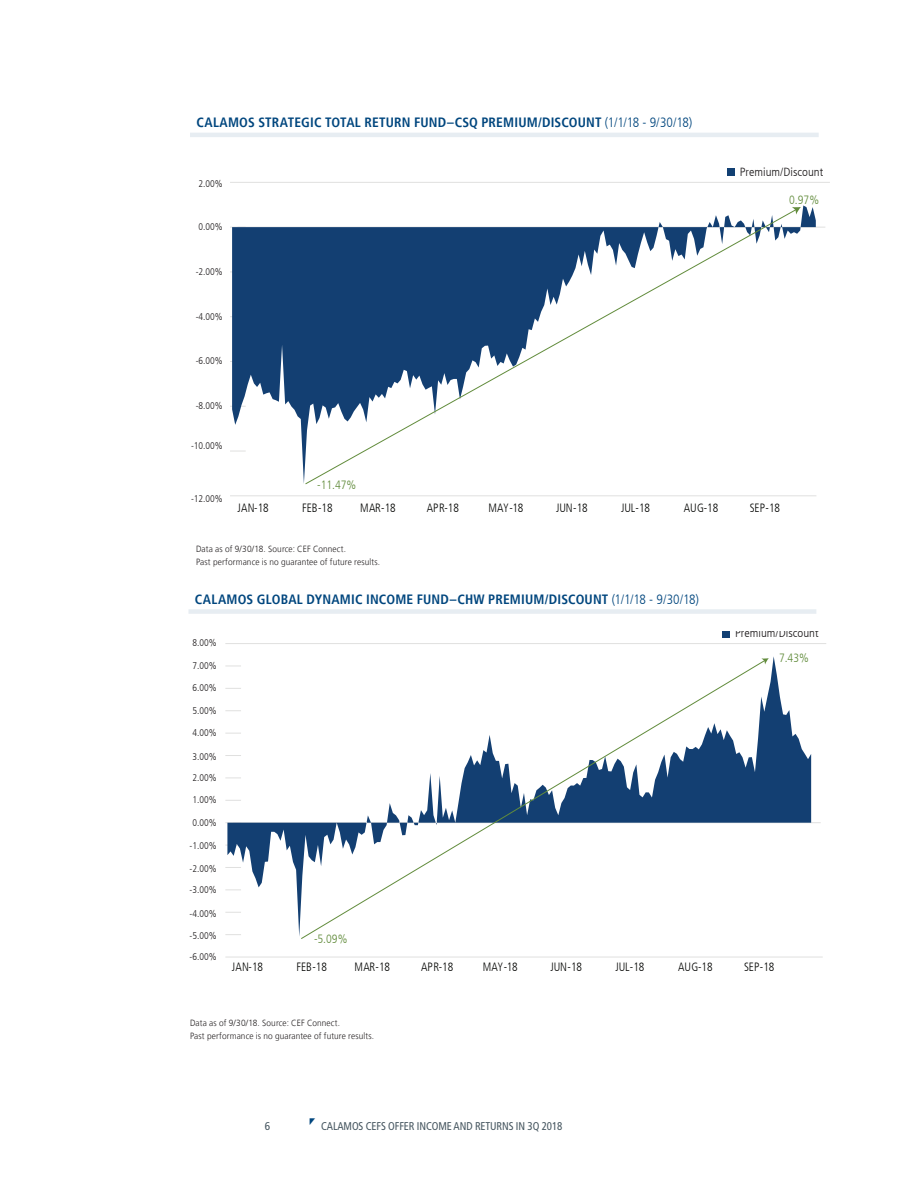
<style>
.page{position:relative;width:918px;height:1188px;background:#fff}
.page>*{position:absolute;margin:0;border:0;box-sizing:border-box;transform-origin:0 0}
.t1{font:700 condensed 13.5px "Frutiger LT";letter-spacing:.015em;color:#00467e}
.t2{font:300 condensed 12px "Frutiger LT";letter-spacing:-.005em;color:#040503;scale:.96 1}
.t3{font:300 condensed 12px "Frutiger LT";color:#628c3c}
.t4{font:300 condensed 11.85px "Frutiger LT";color:#201d1e;scale:1.07 1}
.t5{font:condensed 11.25px "Frutiger LT";letter-spacing:-.01em;color:#45555f}
.t6{font:300 condensed 9.75px "Frutiger LT";color:#201d1e}
.t7{font:300 9px/13px "Frutiger LT";letter-spacing:.015em;color:#231f20;scale:.92 1}
.s1{font-weight:300}
</style>
<div class="page">
<div style="left:189px;top:609px;width:627px;height:5px;background:#e7edf2"></div>
<div style="left:722px;top:631px;width:8px;height:6px;background:#124073"></div>
<hr style="left:233px;top:822px;width:587px;height:1px;background:#e0e0df">
<hr style="left:226px;top:957px;width:596px;height:1px;background:#e0e0df">
<hr style="left:226px;top:643px;width:600px;height:1px;background:#e0e0df">
<svg style="left:227px;top:656px;width:584px;height:280px"></svg>
<svg style="left:300px;top:659px;width:466px;height:280px"></svg>
<svg style="left:761px;top:658px;width:8px;height:6px"></svg>
<hr style="left:190px;top:133px;width:629px;height:4px;background:#e7edf2">
<div style="left:727px;top:169px;width:8px;height:7px;background:#124073"></div>
<hr style="left:238px;top:227px;width:587px;height:1px;background:#e0e0df">
<hr style="left:231px;top:495px;width:585px;height:1px;background:#e0e0df">
<hr style="left:231px;top:182px;width:598px;height:1px;background:#e0e0df">
<svg style="left:232px;top:205px;width:584px;height:279px"></svg>
<svg style="left:304px;top:208px;width:493px;height:277px"></svg>
<svg style="left:792px;top:207px;width:9px;height:8px"></svg>
<h1 class="t1" style="left:196px;top:115px;width:497px">CALAMOS STRATEGIC TOTAL RETURN FUND–CSQ PREMIUM/DISCOUNT <span class="s1">(1/1/18 - 9/30/18)</span></h1>
<p class="t6" style="left:199px;top:178px;width:26px">2.00%</p>
<p class="t6" style="left:199px;top:221px;width:26px">0.00%</p>
<p class="t6" style="left:196px;top:266px;width:29px">-2.00%</p>
<p class="t6" style="left:196px;top:311px;width:29px">-4.00%</p>
<p class="t6" style="left:196px;top:355px;width:29px">-6.00%</p>
<p class="t6" style="left:196px;top:400px;width:29px">-8.00%</p>
<p class="t6" style="left:191px;top:440px;width:33px">-10.00%</p>
<h2 class="t3" style="left:317px;top:478px;width:41px">-11.47%</h2>
<h3 class="t4" style="left:740px;top:165px;width:79px">Premium/Discount</h3>
<h2 class="t3" style="left:789px;top:193px;width:31px">0.97%</h2>
<p class="t6" style="left:191px;top:493px;width:33px">-12.00%</p>
<h2 class="t2" style="left:238px;top:501px;width:34px">JAN-18</h2>
<h2 class="t2" style="left:302px;top:501px;width:33px">FEB-18</h2>
<h2 class="t2" style="left:360px;top:501px;width:38px">MAR-18</h2>
<h2 class="t2" style="left:427px;top:501px;width:35px">APR-18</h2>
<h2 class="t2" style="left:489px;top:501px;width:38px">MAY-18</h2>
<h2 class="t2" style="left:556px;top:501px;width:34px">JUN-18</h2>
<h2 class="t2" style="left:621px;top:501px;width:32px">JUL-18</h2>
<h2 class="t2" style="left:684px;top:501px;width:37px">AUG-18</h2>
<h2 class="t2" style="left:750px;top:501px;width:33px">SEP-18</h2>
<p class="t7" style="left:196px;top:542px;width:202px">Data as of 9/30/18. Source: CEF Connect.<br>Past performance is no guarantee of future results.</p>
<h1 class="t1" style="left:195px;top:591px;width:506px">CALAMOS GLOBAL DYNAMIC INCOME FUND–CHW PREMIUM/DISCOUNT <span class="s1">(1/1/18 - 9/30/18)</span></h1>
<p class="t6" style="left:192px;top:637px;width:26px">8.00%</p>
<p class="t6" style="left:192px;top:660px;width:26px">7.00%</p>
<p class="t6" style="left:192px;top:682px;width:26px">6.00%</p>
<p class="t6" style="left:192px;top:705px;width:26px">5.00%</p>
<p class="t6" style="left:192px;top:727px;width:26px">4.00%</p>
<p class="t6" style="left:192px;top:751px;width:26px">3.00%</p>
<p class="t6" style="left:192px;top:772px;width:26px">2.00%</p>
<p class="t6" style="left:192px;top:794px;width:26px">1.00%</p>
<p class="t6" style="left:192px;top:817px;width:26px">0.00%</p>
<p class="t6" style="left:190px;top:841px;width:29px">-1.00%</p>
<p class="t6" style="left:190px;top:863px;width:29px">-2.00%</p>
<p class="t6" style="left:190px;top:884px;width:29px">-3.00%</p>
<p class="t6" style="left:190px;top:908px;width:29px">-4.00%</p>
<p class="t6" style="left:190px;top:930px;width:29px">-5.00%</p>
<p class="t6" style="left:190px;top:951px;width:29px">-6.00%</p>
<h2 class="t3" style="left:314px;top:932px;width:35px">-5.09%</h2>
<h3 class="t4" style="left:735px;top:627px;width:79px">Premium/Discount</h3>
<h2 class="t3" style="left:779px;top:651px;width:31px">7.43%</h2>
<h2 class="t2" style="left:232px;top:961px;width:34px">JAN-18</h2>
<h2 class="t2" style="left:297px;top:961px;width:33px">FEB-18</h2>
<h2 class="t2" style="left:355px;top:961px;width:38px">MAR-18</h2>
<h2 class="t2" style="left:421px;top:961px;width:35px">APR-18</h2>
<h2 class="t2" style="left:483px;top:961px;width:38px">MAY-18</h2>
<h2 class="t2" style="left:551px;top:961px;width:34px">JUN-18</h2>
<h2 class="t2" style="left:615px;top:961px;width:32px">JUL-18</h2>
<h2 class="t2" style="left:678px;top:961px;width:37px">AUG-18</h2>
<h2 class="t2" style="left:744px;top:961px;width:33px">SEP-18</h2>
<p class="t7" style="left:190px;top:1017px;width:202px">Data as of 9/30/18. Source: CEF Connect.<br>Past performance is no guarantee of future results.</p>
<p class="t5" style="left:265px;top:1120px;width:7px">6</p>
<p class="t5" style="left:321px;top:1120px;width:243px">CALAMOS CEFS OFFER INCOME AND RETURNS IN 3Q 2018</p>
</div>
